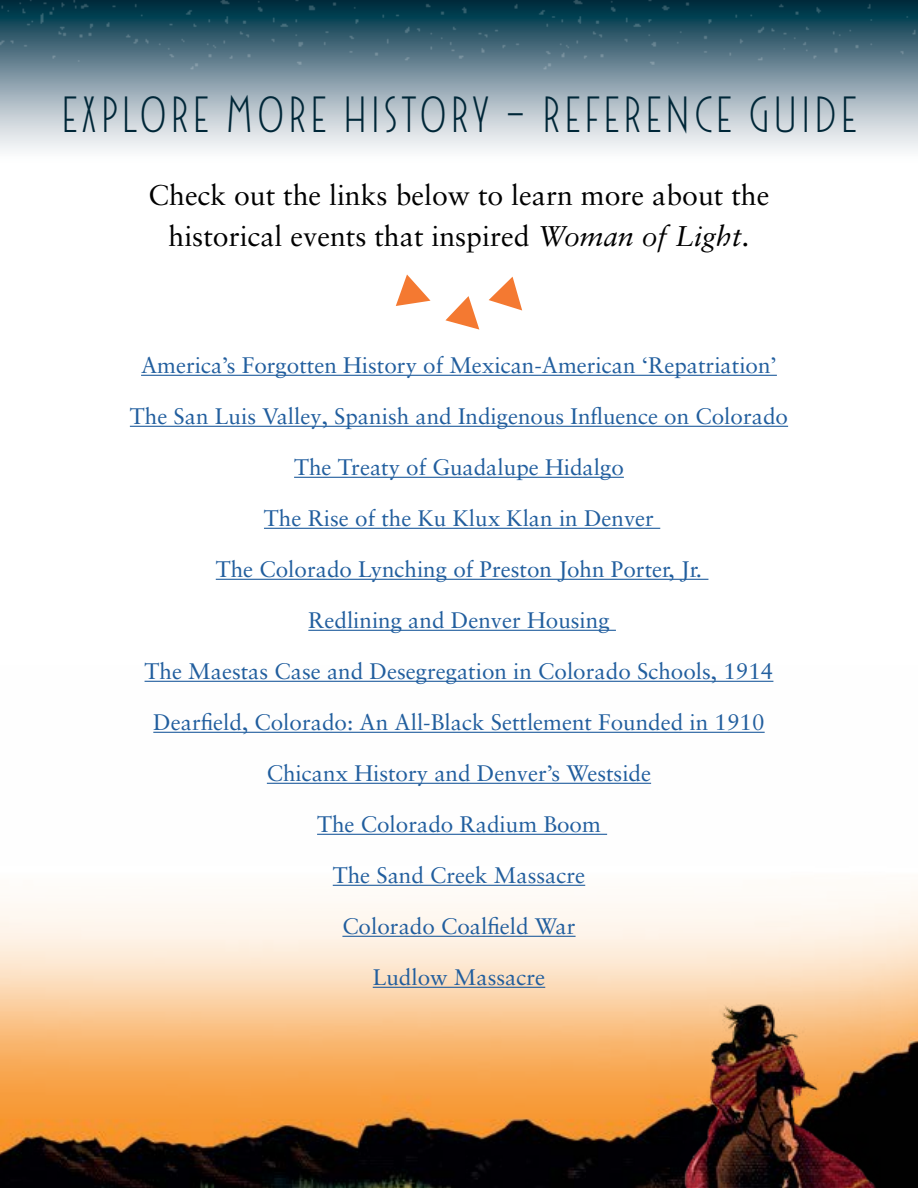
<style>
.page{position:relative;width:918px;height:1188px;background:#fff}
.page>*{position:absolute;margin:0;border:0;box-sizing:border-box;transform-origin:0 0}
.t1{font:49.65px "Passage";letter-spacing:.1em;color:#002738}
.t2{font:28.5px/40.5px "Sabon LT Pro";color:#000;text-align:center}
.t3{font:22.5px "Sabon LT Pro";color:#215e9e}
.s1{font-style:italic}
</style>
<div class="page">
<img style="left:0;top:680px;width:918px;height:508px">
<img style="left:651px;top:991px;width:230px;height:197px">
<svg style="left:0;top:82px;width:918px;height:69px;background:#c4ced5"></svg>
<img style="left:0;top:0;width:538px;height:82px">
<img style="left:538px;top:0;width:380px;height:82px">
<hr style="left:141px;top:375px;width:636px;height:1px;background:#215e9e">
<hr style="left:130px;top:426px;width:658px;height:1px;background:#215e9e">
<hr style="left:294px;top:477px;width:330px;height:1px;background:#215e9e">
<hr style="left:264px;top:528px;width:396px;height:1px;background:#215e9e">
<hr style="left:216px;top:579px;width:492px;height:1px;background:#215e9e">
<hr style="left:308px;top:630px;width:308px;height:1px;background:#215e9e">
<hr style="left:145px;top:681px;width:628px;height:1px;background:#215e9e">
<hr style="left:153px;top:732px;width:612px;height:1px;background:#215e9e">
<hr style="left:267px;top:783px;width:384px;height:1px;background:#215e9e">
<hr style="left:317px;top:834px;width:290px;height:1px;background:#215e9e">
<hr style="left:333px;top:885px;width:252px;height:1px;background:#215e9e">
<hr style="left:342px;top:936px;width:234px;height:1px;background:#215e9e">
<hr style="left:373px;top:987px;width:172px;height:1px;background:#215e9e">
<svg style="left:396px;top:274px;width:35px;height:32px"></svg>
<svg style="left:489px;top:277px;width:33px;height:33px"></svg>
<svg style="left:445px;top:296px;width:34px;height:34px"></svg>
<h1 class="t1" style="left:62px;top:85px;width:796px">EXPLORE MORE HISTORY — REFERENCE GUIDE</h1>
<p class="t2" style="left:149px;top:174px;width:622px">Check out the links below to learn more about the historical events that inspired <span class="s1">Woman of Light</span>.</p>
<p class="t3" style="left:141px;top:351px;width:637px">America’s Forgotten History of Mexican-American ‘Repatriation’</p>
<p class="t3" style="left:130px;top:402px;width:660px">The San Luis Valley, Spanish and Indigenous Influence on Colorado</p>
<p class="t3" style="left:294px;top:453px;width:331px">The Treaty of Guadalupe Hidalgo</p>
<p class="t3" style="left:264px;top:504px;width:392px">The Rise of the Ku Klux Klan in Denver</p>
<p class="t3" style="left:216px;top:555px;width:488px">The Colorado Lynching of Preston John Porter, Jr.</p>
<p class="t3" style="left:308px;top:606px;width:303px">Redlining and Denver Housing</p>
<p class="t3" style="left:145px;top:657px;width:630px">The Maestas Case and Desegregation in Colorado Schools, 1914</p>
<p class="t3" style="left:153px;top:708px;width:613px">Dearfield, Colorado: An All-Black Settlement Founded in 1910</p>
<p class="t3" style="left:267px;top:759px;width:386px">Chicanx History and Denver’s Westside</p>
<p class="t3" style="left:317px;top:810px;width:285px">The Colorado Radium Boom</p>
<p class="t3" style="left:333px;top:861px;width:254px">The Sand Creek Massacre</p>
<p class="t3" style="left:342px;top:912px;width:235px">Colorado Coalfield War</p>
<p class="t3" style="left:373px;top:963px;width:174px">Ludlow Massacre</p>
</div>
